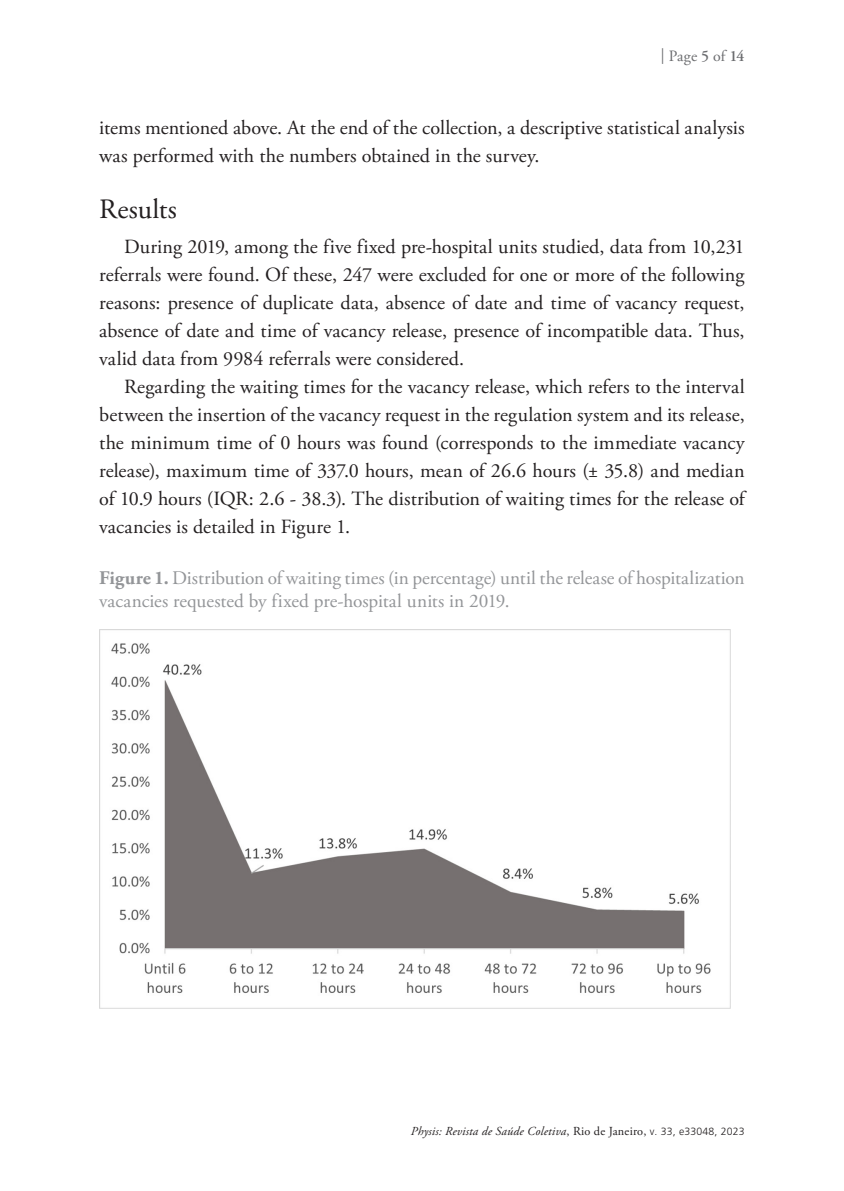
<style>
.page{position:relative;width:844px;height:1191px;background:#fff}
.page>*{position:absolute;margin:0;border:0;box-sizing:border-box;transform-origin:0 0}
.PHS_TIT_1{font:28px "Adobe Garamond Pro";letter-spacing:.005em;color:#231f20}
.PHS_CORPO{font:20.12px/28px "Adobe Garamond Pro";color:#231f20;text-align:justify}
.PHS_TIT_FIGURA{font:19.25px/22.8px "Adobe Garamond Pro";color:#939598}
.t1{font:15.75px "Adobe Garamond Pro";letter-spacing:.005em;color:#6c6d70}
.t2{font:italic 12.25px "Adobe Garamond Pro";letter-spacing:.015em;color:#231f20}
.s1{font-weight:600}
.s2{font-weight:700}
.s3{font-style:normal}
.s4{font-family:"Frutiger";font-weight:300;font-style:normal;font-size:10.5px}
</style>
<div class="page">
<img style="left:99px;top:629px;width:631px;height:379px">
<p class="t1" style="left:660px;top:47px;width:85px">| Page <span class="s1">5</span> of <span class="s1">14</span></p>
<p class="PHS_CORPO" style="left:99px;top:114px;width:646px">items mentioned above. At the end of the collection, a descriptive statistical analysis was performed with the numbers obtained in the survey.</p>
<p class="PHS_TIT_1" style="left:99px;top:192px;width:79px">Results</p>
<p class="PHS_CORPO" style="left:99px;top:233px;width:646px;text-indent:25px">During 2019, among the five fixed pre-hospital units studied, data from 10,231 referrals were found. Of these, 247 were excluded for one or more of the following reasons: presence of duplicate data, absence of date and time of vacancy request, absence of date and time of vacancy release, presence of incompatible data. Thus, valid data from 9984 referrals were considered.</p>
<p class="PHS_CORPO" style="left:99px;top:373px;width:646px;text-indent:25px">Regarding the waiting times for the vacancy release, which refers to the interval between the insertion of the vacancy request in the regulation system and its release, the minimum time of 0 hours was found (corresponds to the immediate vacancy release), maximum time of 337.0 hours, mean of 26.6 hours (± 35.8) and median of 10.9 hours (IQR: 2.6 - 38.3). The distribution of waiting times for the release of vacancies is detailed in Figure 1.</p>
<p class="PHS_TIT_FIGURA" style="left:99px;top:567px;width:646px"><span class="s2">Figure 1.</span> Distribution of waiting times (in percentage) until the release of hospitalization vacancies requested by fixed pre-hospital units in 2019.</p>
<p class="t2" style="left:410px;top:1124px;width:335px">Physis: Revista de Saúde Coletiva<span class="s3">, Rio de Janeiro,</span> <span class="s4">v. 33, e33048, 2023</span></p>
</div>
